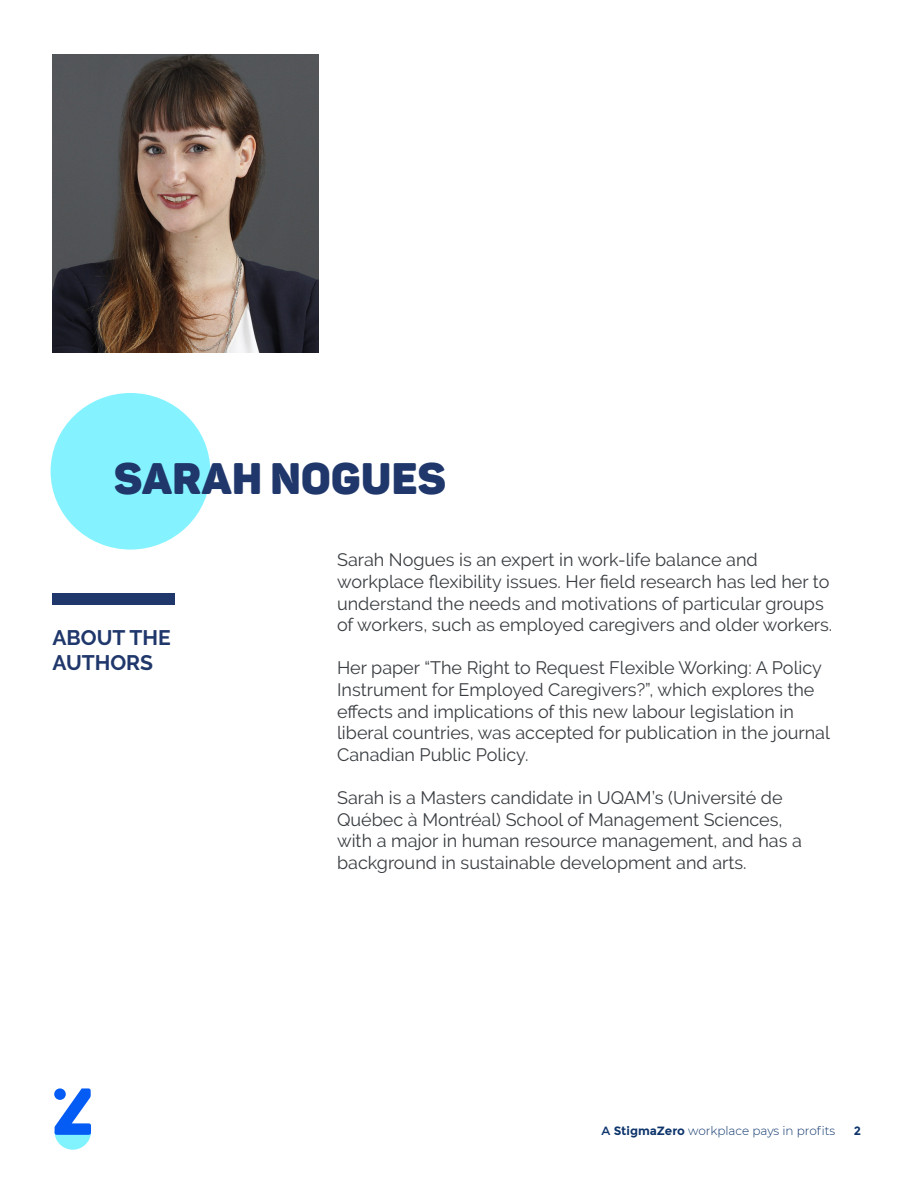
<style>
.page{position:relative;width:918px;height:1188px;background:#fff}
.page>*{position:absolute;margin:0;border:0;box-sizing:border-box;transform-origin:0 0}
.t1{font:43.5px "Panton Black Caps";letter-spacing:.01em;color:#1f376b}
.t2{font:700 21px "Raleway";color:#1f376b}
.t3{font:18px/21.6px "Raleway";color:#3a3e42}
.t4{font:300 12px "Montserrat";color:#0e356c}
.t5{font:700 12px "Montserrat";color:#0e356c}
.s1{font-weight:400}
.s2{font-weight:700}
</style>
<div class="page">
<div style="left:51px;top:393px;width:159px;height:157px;background:#80f3ff;border-radius:50%"></div>
<div style="left:53px;top:594px;width:122px;height:11px;background:#1f376b"></div>
<svg style="left:55px;top:1088px;width:36px;height:62px"></svg>
<div style="left:54px;top:1088px;width:12px;height:12px;background:#055cf5;border-radius:50%"></div>
<img style="left:53px;top:54px;width:266px;height:299px">
<p class="t1" style="left:114px;top:451px;width:333px">SARAH NOGUES</p>
<p class="t2" style="left:53px;top:625px;width:120px">ABOUT THE</p>
<p class="t2" style="left:53px;top:650px;width:102px">AUTHORS</p>
<p class="t3" style="left:337px;top:549px;width:497px">Sarah Nogues is an expert in work-life balance and workplace flexibility issues. Her field research has led her to understand the needs and motivations of particular groups of workers, such as employed caregivers and older workers.</p>
<p class="t3" style="left:337px;top:657px;width:494px">Her paper “The Right to Request Flexible Working: A Policy Instrument for Employed Caregivers?”, which explores the effects and implications of this new labour legislation in liberal countries, was accepted for publication in the journal Canadian Public Policy.</p>
<p class="t3" style="left:337px;top:787px;width:466px">Sarah is a Masters candidate in UQAM’s (Université de Québec à Montréal) School of Management Sciences, with a major in human resource management, and has a background in sustainable development and arts.</p>
<p class="t4" style="left:602px;top:1122px;width:235px"><span class="s1">A</span> <span class="s2">StigmaZero</span> workplace pays in profits</p>
<p class="t5" style="left:854px;top:1123px;width:9px">2</p>
</div>
